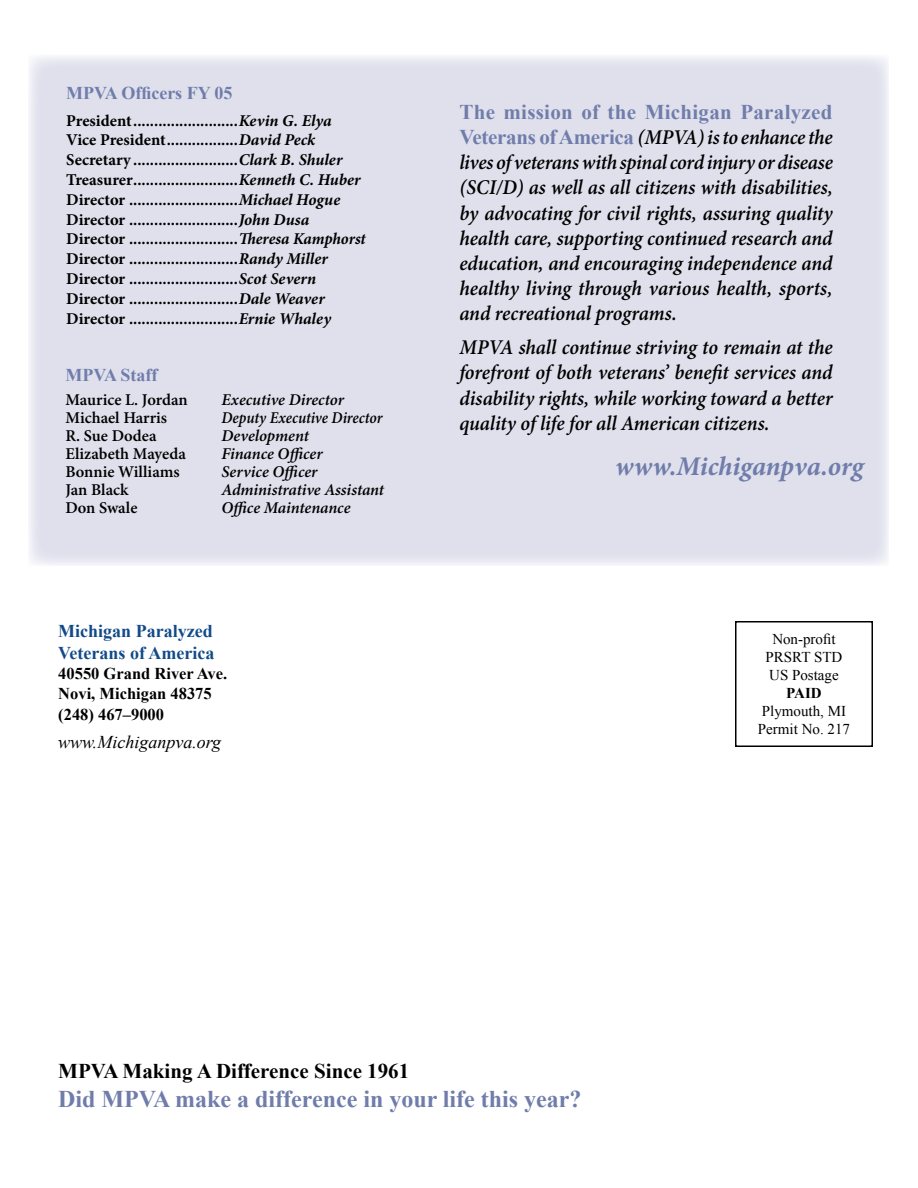
<style>
.page{position:relative;width:918px;height:1188px;background:#fff}
.page>*{position:absolute;margin:0;border:0;box-sizing:border-box;transform-origin:0 0}
.t1{font:italic 700 27px "Minion Pro";letter-spacing:-.005em;color:#707dab}
.t2{font:700 24px "Times New Roman";color:#707dab}
.t3{font:italic 600 21px/25.2px "Minion Pro";letter-spacing:-.005em;color:#000;text-align:justify;scale:.95 1}
.t4{font:700 21px "Times New Roman";letter-spacing:.015em;color:#707dab}
.t5{font:700 21px "Times New Roman";color:#000}
.t6{font:700 18px/21.6px "Times New Roman";color:#124a89}
.t7{font:700 18px "Times New Roman";color:#707dab}
.t8{font:italic 18px "Times New Roman";color:#000}
.t9{font:700 16.5px/19.8px "Minion Pro";color:#000}
.t10{font:italic 600 16.5px "Minion Pro";letter-spacing:-.005em;color:#000}
.t11{font:600 16.5px "Minion Pro";color:#000}
.t12{font:700 16.5px/19.8px "Times New Roman";color:#000}
.t13{font:italic 600 16.5px "Minion Pro";letter-spacing:-.005em;color:#000;scale:.92 1}
.t14{font:15px/18px "Times New Roman";color:#000;text-align:center}
.t15{font:700 15px "Times New Roman";color:#000}
.s1{font-style:italic}
.s2{font-family:"Times New Roman";font-weight:700;font-style:normal;color:#707dab}
</style>
<div class="page">
<div style="left:28px;top:55px;width:862px;height:511px;background:#dfe0ec"></div>
<div style="left:735px;top:621px;width:138px;height:126px;border:2px solid #000"></div>
<p class="t7" style="left:66px;top:81px;width:168px">MPVA Officers FY 05</p>
<p class="t9" style="left:66px;top:110px;width:301px">President..........................<span class="s1">Kevin G. Elya </span>Vice President..................<span class="s1">David Peck </span>Secretary..........................<span class="s1">Clark B. Shuler </span>Treasurer..........................<span class="s1">Kenneth C. Huber </span>Director...........................<span class="s1">Michael Hogue </span>Director...........................<span class="s1">John Dusa </span>Director...........................<span class="s1">Theresa Kamphorst </span>Director...........................<span class="s1">Randy Miller </span>Director...........................<span class="s1">Scot Severn </span>Director...........................<span class="s1">Dale Weaver </span>Director...........................<span class="s1">Ernie Whaley</span></p>
<p class="t7" style="left:65px;top:362px;width:94px">MPVA Staff</p>
<p class="t11" style="left:65px;top:390px;width:124px">Maurice L. Jordan</p>
<p class="t10" style="left:221px;top:390px;width:124px">Executive Director</p>
<p class="t11" style="left:65px;top:408px;width:103px">Michael Harris</p>
<p class="t13" style="left:221px;top:408px;width:177px">Deputy Executive Director</p>
<p class="t11" style="left:65px;top:426px;width:93px">R. Sue Dodea</p>
<p class="t10" style="left:221px;top:426px;width:89px">Development</p>
<p class="t11" style="left:65px;top:444px;width:122px">Elizabeth Mayeda</p>
<p class="t10" style="left:221px;top:444px;width:103px">Finance Officer</p>
<p class="t11" style="left:65px;top:462px;width:116px">Bonnie Williams</p>
<p class="t10" style="left:221px;top:462px;width:98px">Service Officer</p>
<p class="t11" style="left:65px;top:480px;width:65px">Jan Black</p>
<p class="t10" style="left:221px;top:480px;width:164px">Administrative Assistant</p>
<p class="t11" style="left:65px;top:498px;width:74px">Don Swale</p>
<p class="t10" style="left:221px;top:498px;width:131px">Office Maintenance</p>
<p class="t6" style="left:58px;top:620px;width:158px">Michigan Paralyzed<br>Veterans of America</p>
<p class="t12" style="left:58px;top:663px;width:170px">40550 Grand River Ave.<br>Novi, Michigan 48375</p>
<p class="t12" style="left:58px;top:704px;width:107px">(248) 467–9000</p>
<p class="t8" style="left:58px;top:730px;width:164px">www.Michiganpva.org</p>
<p class="t4" style="left:459px;top:97px;width:375px">The mission of the Michigan Paralyzed</p>
<p class="t3" style="left:459px;top:126px;width:395px"><span class="s2">Veterans of America</span> (MPVA) is to enhance the lives of veterans with spinal cord injury or disease (SCI/D) as well as all citizens with disabilities, by advocating for civil rights, assuring quality health care, supporting continued research and education, and encouraging independence and healthy living through various health, sports, and recreational programs.</p>
<p class="t3" style="left:459px;top:336px;width:394px">MPVA shall continue striving to remain at the forefront of both veterans’ benefit services and disability rights, while working toward a better quality of life for all American citizens.</p>
<h1 class="t1" style="left:615px;top:447px;width:250px">www.Michiganpva.org</h1>
<p class="t14" style="left:766px;top:630px;width:78px">Non-profit<br>PRSRT STD<br>US Postage</p>
<p class="t15" style="left:786px;top:683px;width:37px">PAID</p>
<p class="t14" style="left:758px;top:702px;width:94px;text-align:left">Plymouth, MI<br>Permit No. 217</p>
<p class="t5" style="left:58px;top:1057px;width:352px">MPVA Making A Difference Since 1961</p>
<h2 class="t2" style="left:58px;top:1082px;width:525px">Did MPVA make a difference in your life this year?</h2>
</div>
